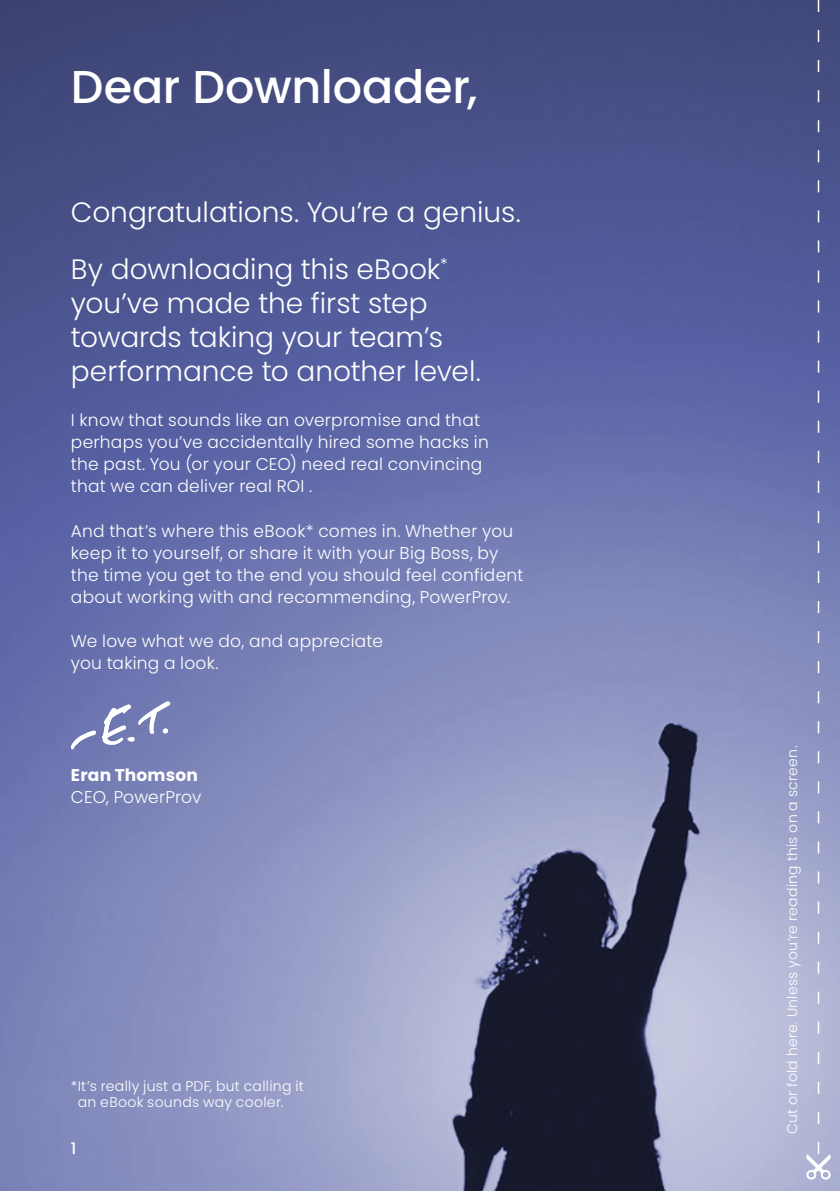
<style>
.page{position:relative;width:840px;height:1191px;background:#fff}
.page>*{position:absolute;margin:0;border:0;box-sizing:border-box;transform-origin:0 0}
.t1{font:500 46px "Poppins";letter-spacing:-.005em;color:#fff}
.t2{font:300 28px/34px "Poppins";color:#fff}
.t3{font:300 17px/22px "Poppins";letter-spacing:.015em;color:#fff}
.t4{font:700 17px "Poppins";letter-spacing:.015em;color:#fff}
.t5{font:500 16px "Poppins";color:#fff}
.t6{font:300 14px/16px "Poppins";letter-spacing:.02em;color:#fff}
</style>
<div class="page">
<img style="left:0;top:0;width:839px;height:1191px">
<svg style="left:805px;top:0;width:25px;height:1180px;background:#7e85b4"></svg>
<svg style="left:71px;top:701px;width:99px;height:48px"></svg>
<h1 class="t1" style="left:71px;top:60px;width:408px">Dear Downloader,</h1>
<h2 class="t2" style="left:71px;top:184px;width:451px;line-height:56.6px">Congratulations. You’re a genius.<br>By downloading this eBook<sup>*</sup></h2>
<h2 class="t2" style="left:71px;top:286px;width:411px">you’ve made the first step towards taking your team’s performance to another level.</h2>
<p class="t3" style="left:71px;top:409px;width:419px">I know that sounds like an overpromise and that perhaps you’ve accidentally hired some hacks in the past. You (or your CEO) need real convincing that we can deliver real ROI .</p>
<p class="t3" style="left:71px;top:520px;width:454px">And that’s where this eBook* comes in. Whether you keep it to yourself, or share it with your Big Boss, by the time you get to the end you should feel confident about working with and recommending, PowerProv.</p>
<p class="t3" style="left:71px;top:630px;width:313px">We love what we do, and appreciate you taking a look.</p>
<p class="t4" style="left:71px;top:765px;width:128px">Eran Thomson</p>
<p class="t3" style="left:71px;top:786px;width:132px">CEO, PowerProv</p>
<p class="t6" style="left:78px;top:1078px;width:227px;text-indent:-7px">*It’s really just a PDF, but calling it an eBook sounds way cooler.</p>
<p class="t5" style="left:71px;top:1139px;width:7px">1</p>
<p class="t6" style="left:784px;top:1134px;width:390px;rotate:-90deg">Cut or fold here. Unless you’re reading this on a screen.</p>
</div>
